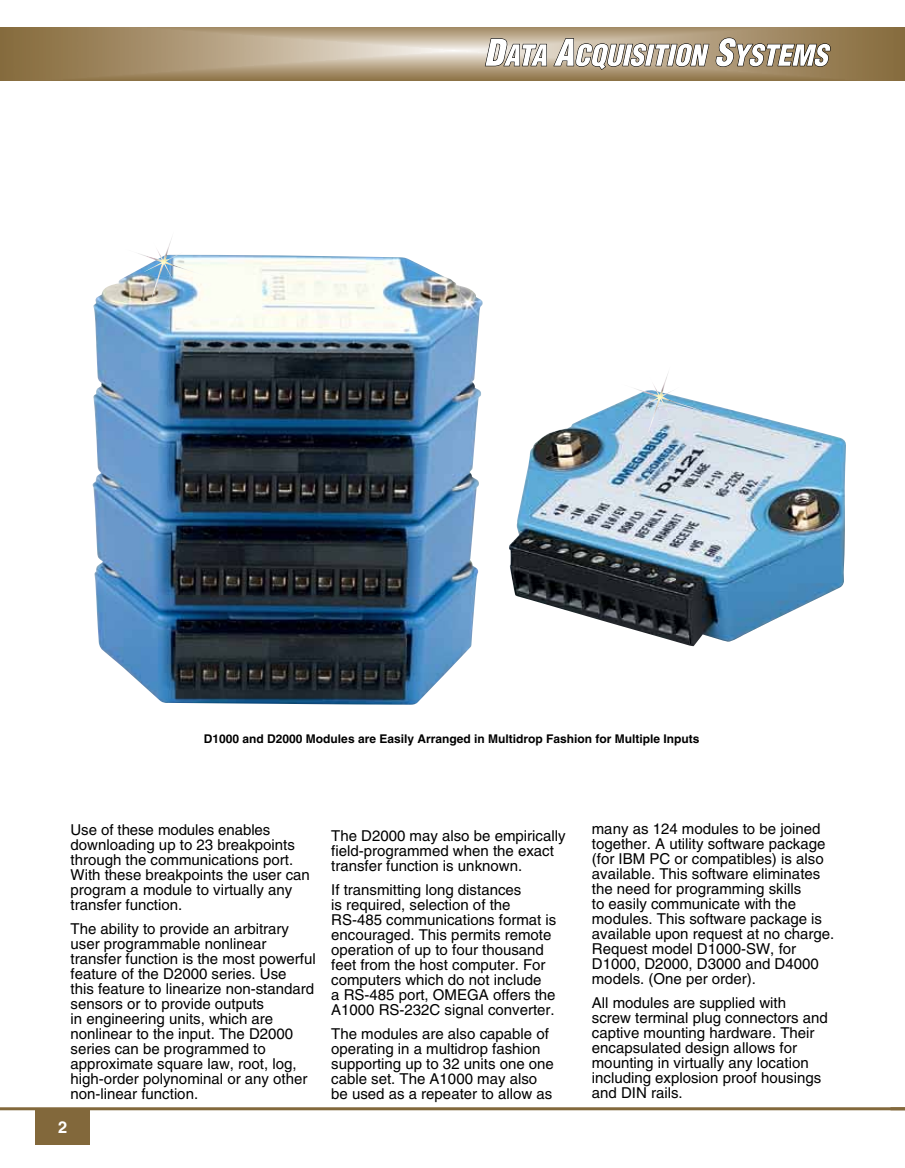
<style>
.page{position:relative;width:905px;height:1168px;background:#fff}
.page>*{position:absolute;margin:0;border:0;box-sizing:border-box;transform-origin:0 0}
.t1{font:700 16.5px "Helvetica";color:#fff}
.t2{font:15px/15px "Helvetica";color:#000}
.t3{font:700 12px "Helvetica";color:#000}
</style>
<div class="page">
<svg style="left:0;top:27px;width:904px;height:54px;background:#a89370"></svg>
<hr style="left:0;top:1107px;width:904px;height:3px;background:#82683b">
<div style="left:36px;top:1108px;width:54px;height:36px;background:#82683b"></div>
<svg style="left:485px;top:38px;width:345px;height:32px"></svg>
<img style="left:92px;top:255px;width:390px;height:450px">
<img style="left:509px;top:402px;width:337px;height:244px">
<img style="left:125px;top:238px;width:80px;height:59px">
<img style="left:621px;top:374px;width:80px;height:58px">
<p class="t3" style="left:204px;top:731px;width:497px">D1000 and D2000 Modules are Easily Arranged in Multidrop Fashion for Multiple Inputs</p>
<p class="t2" style="left:71px;top:822px;width:241px">Use of these modules enables downloading up to 23 breakpoints through the communications port.<br>With these breakpoints the user can program a module to virtually any transfer function.</p>
<p class="t2" style="left:71px;top:921px;width:247px">The ability to provide an arbitrary user programmable nonlinear transfer function is the most powerful feature of the D2000 series. Use<br>this feature to linearize non-standard sensors or to provide outputs<br>in engineering units, which are nonlinear to the input. The D2000 series can be programmed to approximate square law, root, log, high-order polynominal or any other non-linear function.</p>
<p class="t1" style="left:58px;top:1117px;width:11px">2</p>
<p class="t2" style="left:331px;top:828px;width:236px">The D2000 may also be empirically field-programmed when the exact transfer function is unknown.</p>
<p class="t2" style="left:331px;top:882px;width:227px">If transmitting long distances<br>is required, selection of the<br>RS-485 communications format is encouraged. This permits remote operation of up to four thousand feet from the host computer. For computers which do not include<br>a RS-485 port, OMEGA offers the<br>A1000 RS-232C signal converter.</p>
<p class="t2" style="left:331px;top:1026px;width:224px">The modules are also capable of operating in a multidrop fashion supporting up to 32 units one one cable set. The A1000 may also be used as a repeater to allow as</p>
<p class="t2" style="left:592px;top:821px;width:244px">many as 124 modules to be joined together. A utility software package (for IBM PC or compatibles) is also available. This software eliminates the need for programming skills<br>to easily communicate with the modules. This software package is available upon request at no charge.<br>Request model D1000-SW, for<br>D1000, D2000, D3000 and D4000 models. (One per order).</p>
<p class="t2" style="left:592px;top:995px;width:237px">All modules are supplied with screw terminal plug connectors and captive mounting hardware. Their encapsulated design allows for mounting in virtually any location including explosion proof housings and DIN rails.</p>
</div>
